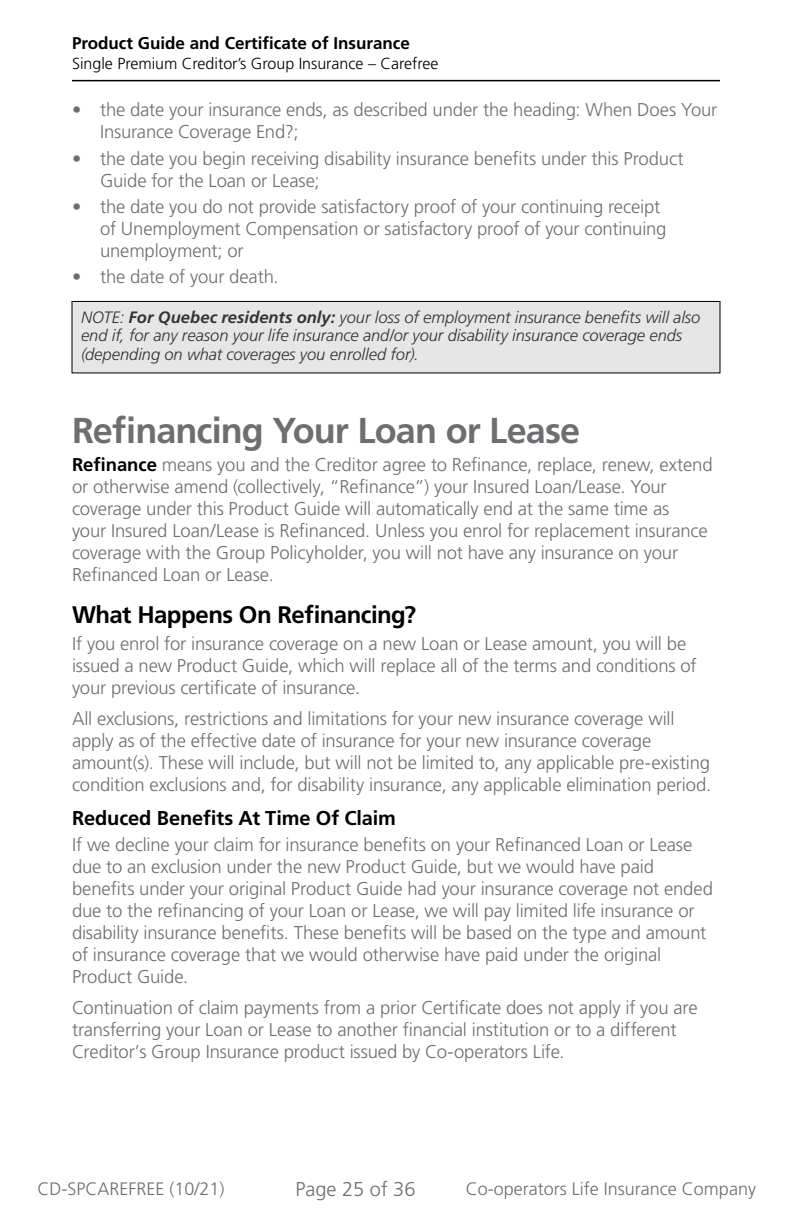
<style>
.page{position:relative;width:792px;height:1224px;background:#fff}
.page>*{position:absolute;margin:0;border:0;box-sizing:border-box;transform-origin:0 0}
.H2_Heading{font:700 36px "Frutiger LT Std";letter-spacing:-.025em;color:#6d6e71}
.H3_Heading{font:700 24px "Frutiger LT Std";letter-spacing:-.02em;color:#000}
.H4_Subhead{font:700 20px "Frutiger LT Std";letter-spacing:-.005em;color:#000}
.t1{font:300 20px "Frutiger LT Std";color:#6d6e71}
.t2{font:300 18.4px/22px "Frutiger LT Std";letter-spacing:-.01em;color:#6d6e71}
.t3{font:300 18px "Frutiger LT Std";color:#6d6e71}
.t4{font:700 17px "Frutiger LT Std";color:#000}
.t5{font:italic 300 16.4px/18.4px "Frutiger LT Std";letter-spacing:-.005em;color:#333}
.t6{font:300 16px "Frutiger LT Std";color:#000}
.s1{font-weight:700}
.s2{font-weight:700;color:#000}
</style>
<div class="page">
<hr style="left:73px;top:80px;width:646px;height:1px;background:#000">
<div style="left:72px;top:301px;width:648px;height:72px;background:#e6e6e6"></div>
<div style="left:72px;top:301px;width:648px;height:72px;border:1px solid #000"></div>
<p class="t4" style="left:72px;top:33px;width:339px">Product Guide and Certificate of Insurance</p>
<p class="t6" style="left:72px;top:54px;width:368px">Single Premium Creditor’s Group Insurance – Carefree</p>
<p class="t2" style="left:100px;top:99px;width:619px;text-indent:-28px">• the date your insurance ends, as described under the heading: When Does Your<br>Insurance Coverage End?;</p>
<p class="t2" style="left:100px;top:148px;width:585px;text-indent:-28px">• the date you begin receiving disability insurance benefits under this Product<br>Guide for the Loan or Lease;</p>
<p class="t2" style="left:100px;top:196px;width:568px;text-indent:-28px">• the date you do not provide satisfactory proof of your continuing receipt of Unemployment Compensation or satisfactory proof of your continuing unemployment; or</p>
<p class="t2" style="left:72px;top:266px;width:208px">• the date of your death.</p>
<p class="t5" style="left:81px;top:308px;width:621px">NOTE: <span class="s1">For Quebec residents only:</span> your loss of employment insurance benefits will also end if, for any reason your life insurance and/or your disability insurance coverage ends (depending on what coverages you enrolled for).</p>
<h2 class="H2_Heading" style="left:72px;top:409px;width:510px">Refinancing Your Loan or Lease</h2>
<p class="t2" style="left:72px;top:454px;width:642px"><span class="s2">Refinance</span> means you and the Creditor agree to Refinance, replace, renew, extend or otherwise amend (collectively, “Refinance”) your Insured Loan/Lease. Your coverage under this Product Guide will automatically end at the same time as<br>your Insured Loan/Lease is Refinanced. Unless you enrol for replacement insurance coverage with the Group Policyholder, you will not have any insurance on your Refinanced Loan or Lease.</p>
<h3 class="H3_Heading" style="left:72px;top:600px;width:346px">What Happens On Refinancing?</h3>
<p class="t2" style="left:72px;top:633px;width:626px">If you enrol for insurance coverage on a new Loan or Lease amount, you will be issued a new Product Guide, which will replace all of the terms and conditions of your previous certificate of insurance.</p>
<p class="t2" style="left:72px;top:708px;width:641px">All exclusions, restrictions and limitations for your new insurance coverage will apply as of the effective date of insurance for your new insurance coverage amount(s). These will include, but will not be limited to, any applicable pre-existing condition exclusions and, for disability insurance, any applicable elimination period.</p>
<h4 class="H4_Subhead" style="left:72px;top:806px;width:326px">Reduced Benefits At Time Of Claim</h4>
<p class="t2" style="left:72px;top:834px;width:642px">If we decline your claim for insurance benefits on your Refinanced Loan or Lease due to an exclusion under the new Product Guide, but we would have paid benefits under your original Product Guide had your insurance coverage not ended due to the refinancing of your Loan or Lease, we will pay limited life insurance or disability insurance benefits. These benefits will be based on the type and amount of insurance coverage that we would otherwise have paid under the original Product Guide.</p>
<p class="t2" style="left:72px;top:996px;width:627px">Continuation of claim payments from a prior Certificate does not apply if you are transferring your Loan or Lease to another financial institution or to a different<br>Creditor’s Group Insurance product issued by Co-operators Life.</p>
<p class="t1" style="left:295px;top:1178px;width:122px">Page 25 of 36</p>
<p class="t3" style="left:37px;top:1179px;width:189px">CD-SPCAREFREE (10/21)</p>
<p class="t3" style="left:466px;top:1179px;width:292px">Co-operators Life Insurance Company</p>
</div>
